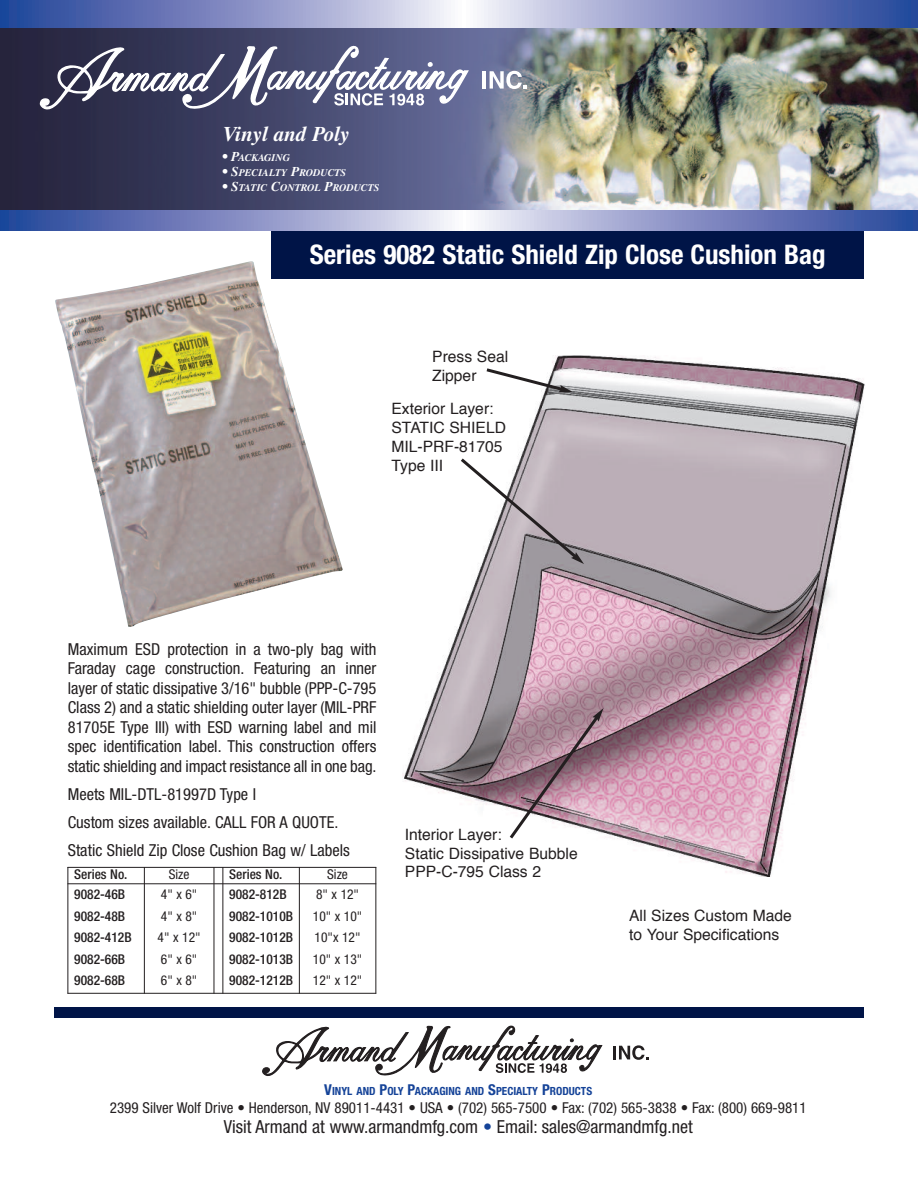
<style>
.page{position:relative;width:918px;height:1188px;background:#fff}
.page>*{position:absolute;margin:0;border:0;box-sizing:border-box;transform-origin:0 0}
.t1{font:700 condensed 27px "Helvetica Neue";color:#fff}
.t2{font:italic 700 21px "Times";color:#fff}
.t3{font:condensed 18px "Helvetica Neue";color:#231f20}
.t4{font:condensed 16.5px/19.5px "Helvetica Neue";color:#231f20;text-align:justify}
.t5{font:15.6px/18.8px "Helvetica";color:#231f20}
.t6{font:condensed 15px "Helvetica Neue";color:#231f20}
.t7{font:500 condensed 13.5px/21.6px "Helvetica Neue";color:#231f20}
.t8{font:condensed 13.5px/21.6px "Helvetica Neue";color:#231f20}
.t9{font:700 condensed 11.25px "Helvetica Neue";color:#154398}
.t10{font:italic 700 10.2px "Times";color:#fff}
.s1{font-size:13.5px}
.s2{font-size:15px}
.s3{color:#154398}
</style>
<div class="page">
<img style="left:402px;top:356px;width:463px;height:521px">
<svg style="left:507px;top:708px;width:97px;height:134px"></svg>
<svg style="left:483px;top:366px;width:90px;height:27px"></svg>
<svg style="left:458px;top:455px;width:126px;height:109px"></svg>
<svg style="left:0;top:0;width:918px;height:28px;background:#8894c6"></svg>
<img style="left:0;top:28px;width:918px;height:183px">
<svg style="left:0;top:211px;width:918px;height:20px;background:#8894c6"></svg>
<hr style="left:482px;top:71px;width:4px;height:18px;background:#fff">
<svg style="left:490px;top:71px;width:37px;height:18px"></svg>
<svg style="left:40px;top:46px;width:429px;height:63px"></svg>
<svg style="left:613px;top:1045px;width:36px;height:15px"></svg>
<svg style="left:262px;top:1025px;width:341px;height:51px"></svg>
<div style="left:272px;top:231px;width:592px;height:48px;background:#001447"></div>
<div style="left:54px;top:1007px;width:810px;height:10px;background:#001447"></div>
<img style="left:55px;top:261px;width:288px;height:366px">
<hr style="left:68px;top:867px;width:1px;height:127px;background:#231f20">
<hr style="left:144px;top:867px;width:1px;height:127px;background:#231f20">
<hr style="left:214px;top:867px;width:1px;height:127px;background:#231f20">
<hr style="left:222px;top:867px;width:1px;height:127px;background:#231f20">
<hr style="left:299px;top:867px;width:1px;height:127px;background:#231f20">
<hr style="left:375px;top:867px;width:1px;height:127px;background:#231f20">
<hr style="left:68px;top:867px;width:308px;height:1px;background:#231f20">
<hr style="left:68px;top:883px;width:308px;height:1px;background:#231f20">
<hr style="left:68px;top:993px;width:308px;height:1px;background:#231f20">
<p class="t2" style="left:223px;top:127px;width:129px">Vinyl and Poly</p>
<p class="t10" style="left:223px;top:154px;width:69px"><span class="s1">• P</span>ACKAGING</p>
<p class="t10" style="left:223px;top:169px;width:125px"><span class="s1">• S</span>PECIALTY <span class="s1">P</span>RODUCTS</p>
<p class="t10" style="left:223px;top:184px;width:158px"><span class="s1">• S</span>TATIC <span class="s1">C</span>ONTROL <span class="s1">P</span>RODUCTS</p>
<h1 class="t1" style="left:310px;top:245px;width:517px">Series 9082 Static Shield Zip Close Cushion Bag</h1>
<p class="t5" style="left:432px;top:348px;width:77px">Press Seal<br>Zipper</p>
<p class="t5" style="left:392px;top:401px;width:116px">Exterior Layer:<br>STATIC SHIELD<br>MIL-PRF-81705<br>Type III</p>
<p class="t4" style="left:68px;top:640px;width:310px">Maximum ESD protection in a two-ply bag with Faraday cage construction. Featuring an inner layer of static dissipative 3/16" bubble (PPP-C-795<br>Class 2) and a static shielding outer layer (MIL-PRF 81705E Type III) with ESD warning label and mil spec identification label. This construction offers static shielding and impact resistance all in one bag.</p>
<p class="t4" style="left:68px;top:781px;width:284px;line-height:28.2px;text-align:left">Meets MIL-DTL-81997D Type I<br>Custom sizes available. CALL FOR A QUOTE.<br>Static Shield Zip Close Cushion Bag w/ Labels</p>
<p class="t7" style="left:74px;top:865px;width:55px">Series No.</p>
<p class="t8" style="left:169px;top:864px;width:22px">Size</p>
<p class="t7" style="left:229px;top:865px;width:55px">Series No.</p>
<p class="t8" style="left:327px;top:864px;width:22px">Size</p>
<p class="t7" style="left:74px;top:884px;width:59px">9082-46B<br>9082-48B<br>9082-412B<br>9082-66B<br>9082-68B</p>
<p class="t8" style="left:158px;top:884px;width:45px">4" x 6"<br>4" x 8"<br>4" x 12"<br>6" x 6"<br>6" x 8"</p>
<p class="t7" style="left:229px;top:884px;width:65px">9082-812B<br>9082-1010B<br>9082-1012B<br>9082-1013B<br>9082-1212B</p>
<p class="t8" style="left:313px;top:884px;width:51px">8" x 12"<br>10" x 10"<br>10"x 12"<br>10" x 13"<br>12" x 12"</p>
<p class="t5" style="left:405px;top:826px;width:174px">Interior Layer:<br>Static Dissipative Bubble<br>PPP-C-795 Class 2</p>
<p class="t5" style="left:629px;top:907px;width:164px">All Sizes Custom Made to Your Specifications</p>
<p class="t9" style="left:324px;top:1087px;width:269px"><span class="s2">V</span>INYL AND <span class="s2">P</span>OLY <span class="s2">P</span>ACKAGING AND <span class="s2">S</span>PECIALTY <span class="s2">P</span>RODUCTS</p>
<p class="t6" style="left:110px;top:1103px;width:698px">2399 Silver Wolf Drive • Henderson, NV 89011-4431 • USA • (702) 565-7500 • Fax: (702) 565-3838 • Fax: (800) 669-9811</p>
<p class="t3" style="left:224px;top:1120px;width:471px">Visit Armand at www.armandmfg.com <span class="s3">•</span> Email: sales@armandmfg.net</p>
</div>
